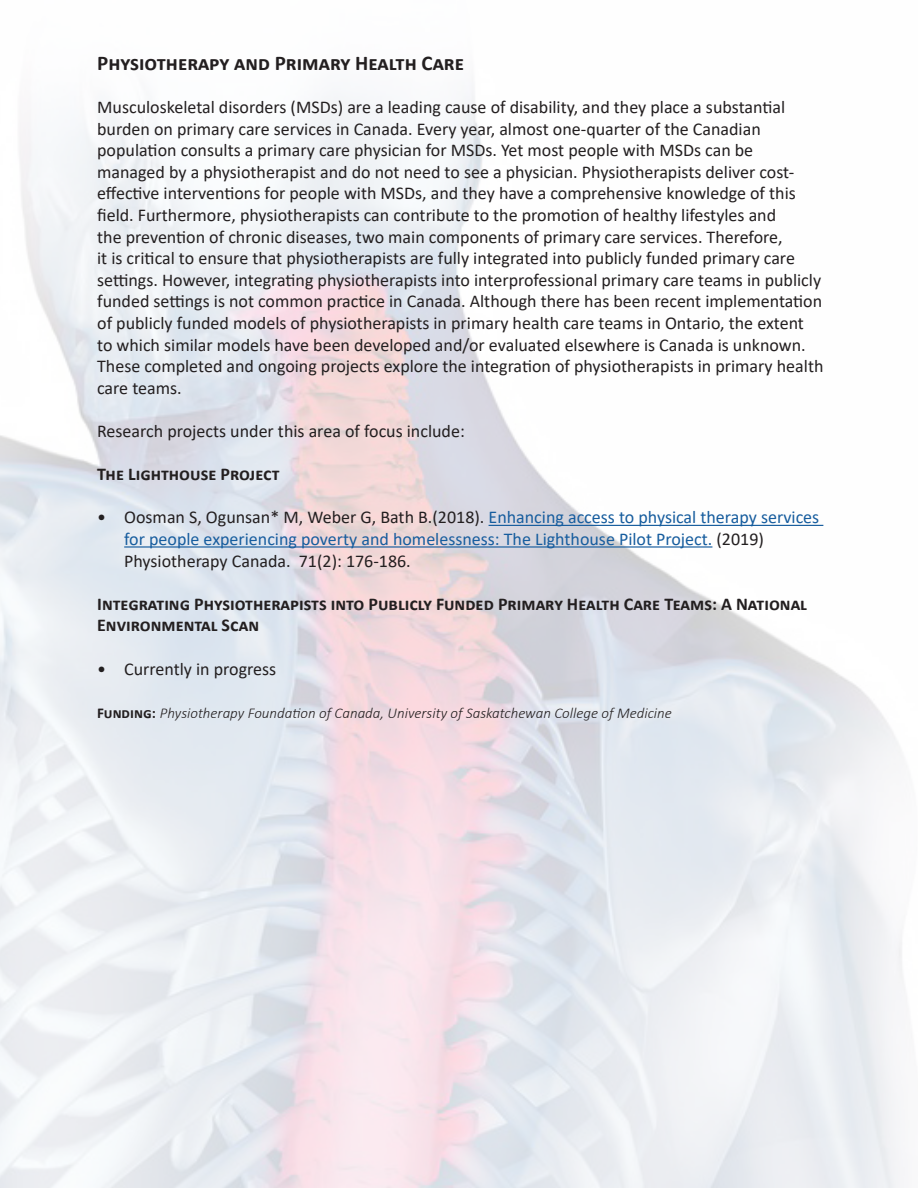
<style>
.page{position:relative;width:918px;height:1188px;background:#fff}
.page>*{position:absolute;margin:0;border:0;box-sizing:border-box;transform-origin:0 0}
.t1{font:700 21px "Calibri";color:#231f20}
.t2{font:18px/21.6px "Calibri";color:#231f20}
.t3{font:18px/21.6px "Calibri";color:#175d9e}
.t4{font:700 18px/21.6px "Calibri";color:#231f20}
.t5{font:italic 300 15px "Calibri";color:#231f20}
.s1{color:#231f20}
.s2{font-weight:700;font-style:normal}
</style>
<div class="page">
<hr style="left:489px;top:525px;width:334px;height:1px;background:#175d9e">
<hr style="left:124px;top:546px;width:588px;height:2px;background:#175d9e">
<p class="t1" style="left:97px;top:48px;width:368px">Physiotherapy and Primary Health Care</p>
<p class="t2" style="left:97px;top:96px;width:728px">Musculoskeletal disorders (MSDs) are a leading cause of disability, and they place a substantial burden on primary care services in Canada. Every year, almost one-quarter of the Canadian population consults a primary care physician for MSDs. Yet most people with MSDs can be managed by a physiotherapist and do not need to see a physician. Physiotherapists deliver cost&shy;effective interventions for people with MSDs, and they have a comprehensive knowledge of this field. Furthermore, physiotherapists can contribute to the promotion of healthy lifestyles and<br>the prevention of chronic diseases, two main components of primary care services. Therefore,<br>it is critical to ensure that physiotherapists are fully integrated into publicly funded primary care settings. However, integrating physiotherapists into interprofessional primary care teams in publicly funded settings is not common practice in Canada. Although there has been recent implementation of publicly funded models of physiotherapists in primary health care teams in Ontario, the extent to which similar models have been developed and/or evaluated elsewhere is Canada is unknown.<br>These completed and ongoing projects explore the integration of physiotherapists in primary health care teams.</p>
<p class="t2" style="left:97px;top:420px;width:369px">Research projects under this area of focus include:</p>
<p class="t4" style="left:97px;top:463px;width:184px">The Lighthouse Project</p>
<p class="t3" style="left:124px;top:506px;width:697px;text-indent:-27px"><span class="s1">• Oosman S, Ogunsan* M, Weber G, Bath B.(2018).</span> Enhancing access to physical therapy services for people experiencing poverty and homelessness: The Lighthouse Pilot Project. <span class="s1">(2019)<br>Physiotherapy Canada. 71(2): 176-186.</span></p>
<p class="t4" style="left:97px;top:593px;width:711px">Integrating Physiotherapists into Publicly Funded Primary Health Care Teams: A National<br>Environmental Scan</p>
<p class="t2" style="left:97px;top:657px;width:181px">• Currently in progress</p>
<p class="t5" style="left:97px;top:703px;width:576px"><span class="s2">Funding:</span> Physiotherapy Foundation of Canada, University of Saskatchewan College of Medicine</p>
</div>
